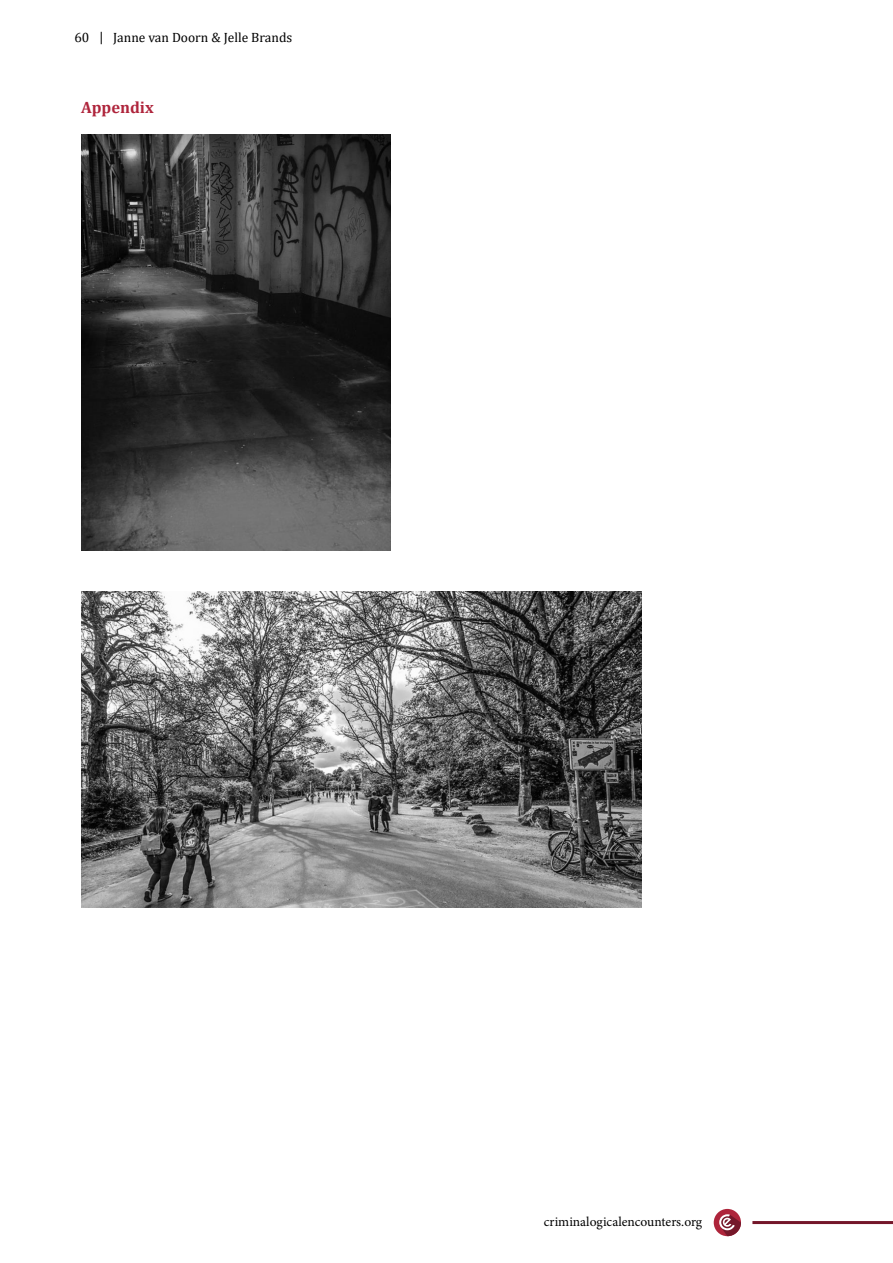
<style>
.page{position:relative;width:893px;height:1263px;background:#fff}
.page>*{position:absolute;margin:0;border:0;box-sizing:border-box;transform-origin:0 0}
.t1{font:700 16.5px "Cambria";color:#af253c}
.t2{font:13.5px "Minion Pro";color:#000}
.t3{font:13.5px "Cambria";color:#000}
</style>
<div class="page">
<hr style="left:752px;top:1221px;width:141px;height:3px;background:#74172a">
<div style="left:714px;top:1209px;width:27px;height:27px;background:#ae253b;border-radius:50%"></div>
<svg style="left:719px;top:1214px;width:22px;height:22px"></svg>
<svg style="left:101px;top:32px;width:1px;height:12px"></svg>
<img style="left:81px;top:134px;width:309px;height:417px">
<img style="left:81px;top:591px;width:561px;height:316px">
<p class="t3" style="left:74px;top:30px;width:16px">60</p>
<p class="t3" style="left:113px;top:30px;width:181px">Janne van Doorn &amp; Jelle Brands</p>
<p class="t1" style="left:81px;top:96px;width:74px">Appendix</p>
<p class="t2" style="left:544px;top:1213px;width:160px">criminalogicalencounters.org</p>
</div>
